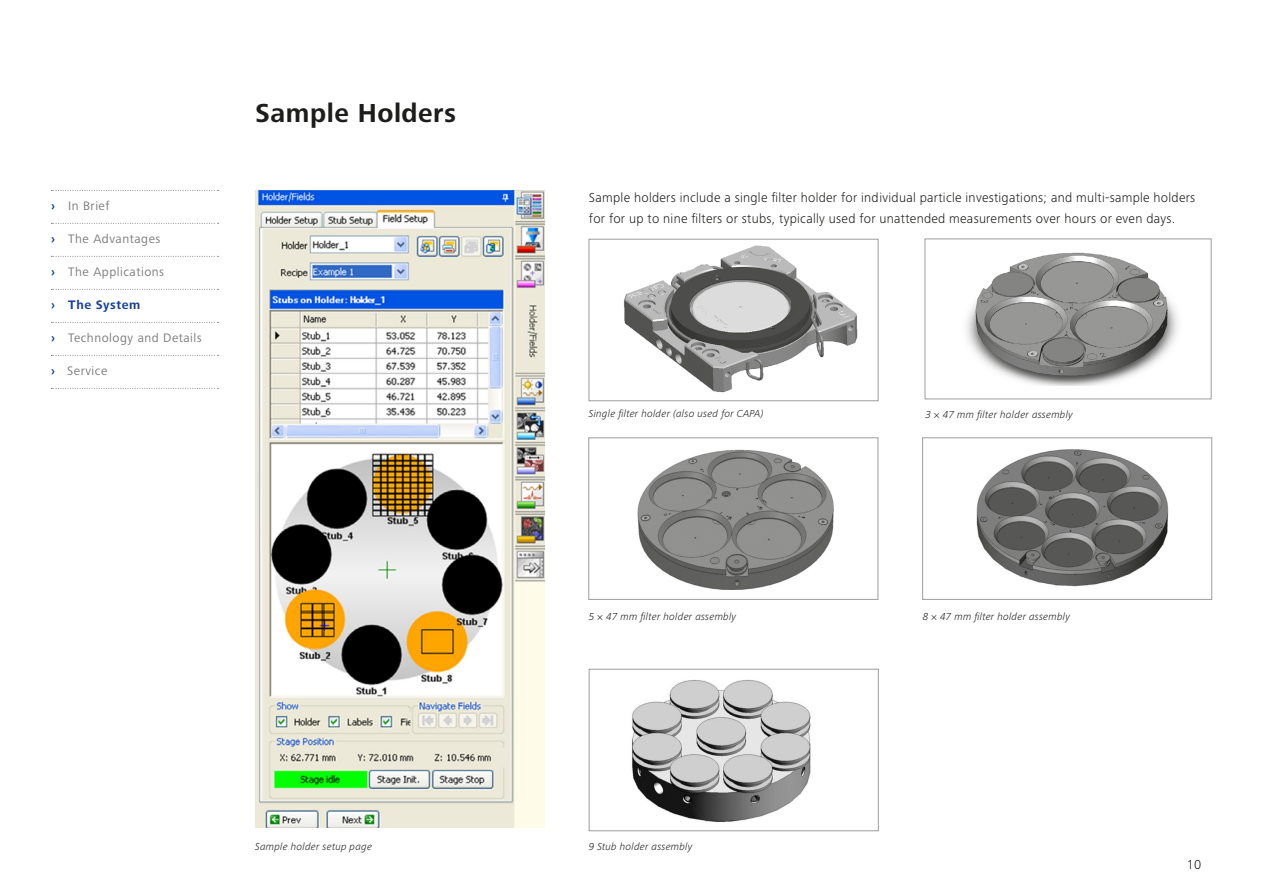
<style>
.page{position:relative;width:1263px;height:893px;background:#fff}
.page>*{position:absolute;margin:0;border:0;box-sizing:border-box;transform-origin:0 0}
.t1{font:700 27px "Zeiss Frutiger Next Pro";letter-spacing:.02em;color:#1d1d1b}
.t2{font:300 13.5px/21.3px "Zeiss Frutiger Next Pro";letter-spacing:.02em;color:#1d1d1b}
.t3{font:12.75px "Zeiss Frutiger Next Pro";letter-spacing:.04em;color:#7c7b7b}
.t4{font:700 12.75px "Zeiss Frutiger Next Pro";letter-spacing:.04em;color:#164194}
.t5{font:italic 300 10.5px "Zeiss Frutiger Next Pro";letter-spacing:.02em;color:#1d1d1b}
.s1{font-weight:700;color:#164194}
</style>
<div class="page">
<img style="left:966px;top:252px;width:212px;height:134px">
<img style="left:624px;top:245px;width:234px;height:148px">
<div style="left:589px;top:239px;width:289px;height:162px;border:1px solid #9d9d9c"></div>
<img style="left:255px;top:190px;width:289px;height:638px">
<img style="left:637px;top:449px;width:197px;height:141px">
<div style="left:589px;top:438px;width:289px;height:162px;border:1px solid #9d9d9c"></div>
<img style="left:976px;top:449px;width:193px;height:137px">
<div style="left:922px;top:438px;width:290px;height:162px;border:1px solid #9d9d9c"></div>
<img style="left:632px;top:680px;width:179px;height:142px">
<div style="left:589px;top:669px;width:289px;height:162px;border:1px solid #9d9d9c"></div>
<div style="left:925px;top:239px;width:286px;height:160px;border:1px solid #9d9d9c"></div>
<svg style="left:51px;top:190px;width:168px;height:1px"></svg>
<svg style="left:51px;top:223px;width:168px;height:1px"></svg>
<svg style="left:51px;top:256px;width:168px;height:1px"></svg>
<svg style="left:51px;top:289px;width:168px;height:1px"></svg>
<svg style="left:51px;top:322px;width:168px;height:1px"></svg>
<svg style="left:51px;top:355px;width:168px;height:1px"></svg>
<svg style="left:51px;top:388px;width:168px;height:1px"></svg>
<p class="t3" style="left:51px;top:199px;width:60px"><span class="s1">›</span> In Brief</p>
<p class="t3" style="left:51px;top:232px;width:111px"><span class="s1">›</span> The Advantages</p>
<p class="t3" style="left:51px;top:265px;width:115px"><span class="s1">›</span> The Applications</p>
<p class="t4" style="left:51px;top:298px;width:91px">› The System</p>
<p class="t3" style="left:51px;top:331px;width:152px"><span class="s1">›</span> Technology and Details</p>
<p class="t3" style="left:51px;top:364px;width:58px"><span class="s1">›</span> Service</p>
<h1 class="t1" style="left:255px;top:97px;width:203px">Sample Holders</h1>
<p class="t2" style="left:589px;top:187px;width:608px">Sample holders include a single filter holder for individual particle investigations; and multi-sample holders for for up to nine filters or stubs, typically used for unattended measurements over hours or even days.</p>
<p class="t5" style="left:589px;top:407px;width:176px">Single filter holder (also used for CAPA)</p>
<p class="t5" style="left:926px;top:409px;width:149px">3 × 47 mm filter holder assembly</p>
<p class="t5" style="left:589px;top:610px;width:149px">5 × 47 mm filter holder assembly</p>
<p class="t5" style="left:923px;top:611px;width:149px">8 × 47 mm filter holder assembly</p>
<p class="t5" style="left:255px;top:841px;width:118px">Sample holder setup page</p>
<p class="t5" style="left:589px;top:841px;width:105px">9 Stub holder assembly</p>
<p class="t2" style="left:1187px;top:853px;width:16px">10</p>
</div>
